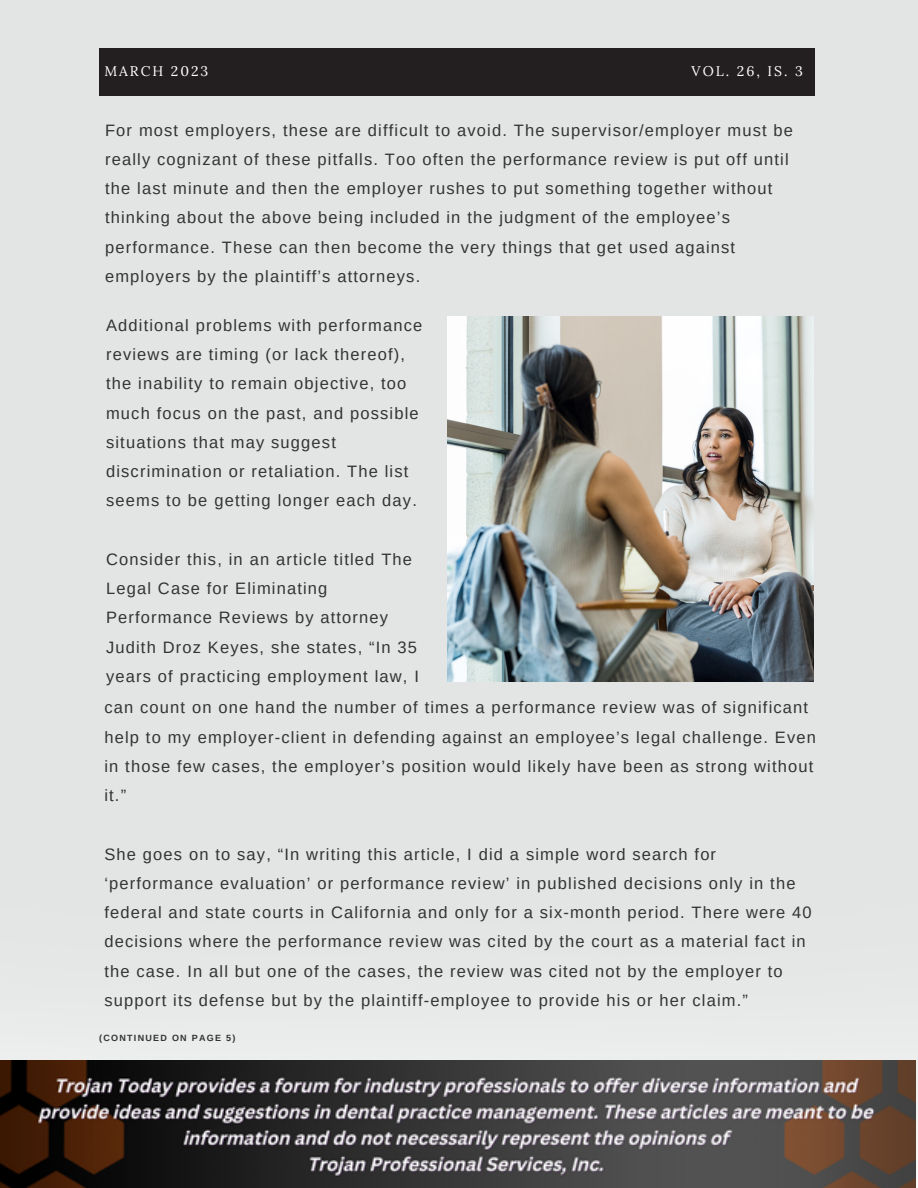
<style>
.page{position:relative;width:918px;height:1188px;background:#e2e5e4}
.page>*{position:absolute;margin:0;border:0;box-sizing:border-box;transform-origin:0 0}
.t1{font:16.5px/29.2px "Arimo";letter-spacing:.07em;color:#323432}
.t2{font:13.95px "Lora";letter-spacing:.14em;color:#fff}
.t3{font:700 9px "Arimo";letter-spacing:.14em;color:#323432}
</style>
<div class="page">
<div style="left:99px;top:49px;width:715px;height:46px;background:#231e20"></div>
<img style="left:448px;top:317px;width:365px;height:365px">
<div style="left:0;top:1052px;width:918px;height:136px;background:#eceeed"></div>
<img style="left:0;top:1060px;width:916px;height:128px">
<h2 class="t2" style="left:104px;top:62px;width:105px">MARCH 2023</h2>
<h2 class="t2" style="left:692px;top:62px;width:113px">VOL. 26, IS. 3</h2>
<h2 class="t1" style="left:105px;top:115px;width:690px">For most employers, these are difficult to avoid. The supervisor/employer must be really cognizant of these pitfalls. Too often the performance review is put off until the last minute and then the employer rushes to put something together without thinking about the above being included in the judgment of the employee’s performance. These can then become the very things that get used against employers by the plaintiff’s attorneys.</h2>
<p class="t1" style="left:106px;top:310px;width:318px">Additional problems with performance reviews are timing (or lack thereof), the inability to remain objective, too much focus on the past, and possible situations that may suggest discrimination or retaliation. The list seems to be getting longer each day.</p>
<h2 class="t1" style="left:106px;top:544px;width:314px">Consider this, in an article titled The Legal Case for Eliminating Performance Reviews by attorney Judith Droz Keyes, she states, “In 35 years of practicing employment law, I</h2>
<h2 class="t1" style="left:104px;top:693px;width:713px">can count on one hand the number of times a performance review was of significant help to my employer-client in defending against an employee’s legal challenge. Even in those few cases, the employer’s position would likely have been as strong without it.”</h2>
<p class="t1" style="left:104px;top:839px;width:709px">She goes on to say, “In writing this article, I did a simple word search for ‘performance evaluation’ or performance review’ in published decisions only in the federal and state courts in California and only for a six-month period. There were 40 decisions where the performance review was cited by the court as a material fact in the case. In all but one of the cases, the review was cited not by the employer to support its defense but by the plaintiff-employee to provide his or her claim.”</p>
<p class="t3" style="left:99px;top:1033px;width:138px">(CONTINUED ON PAGE 5)</p>
</div>
